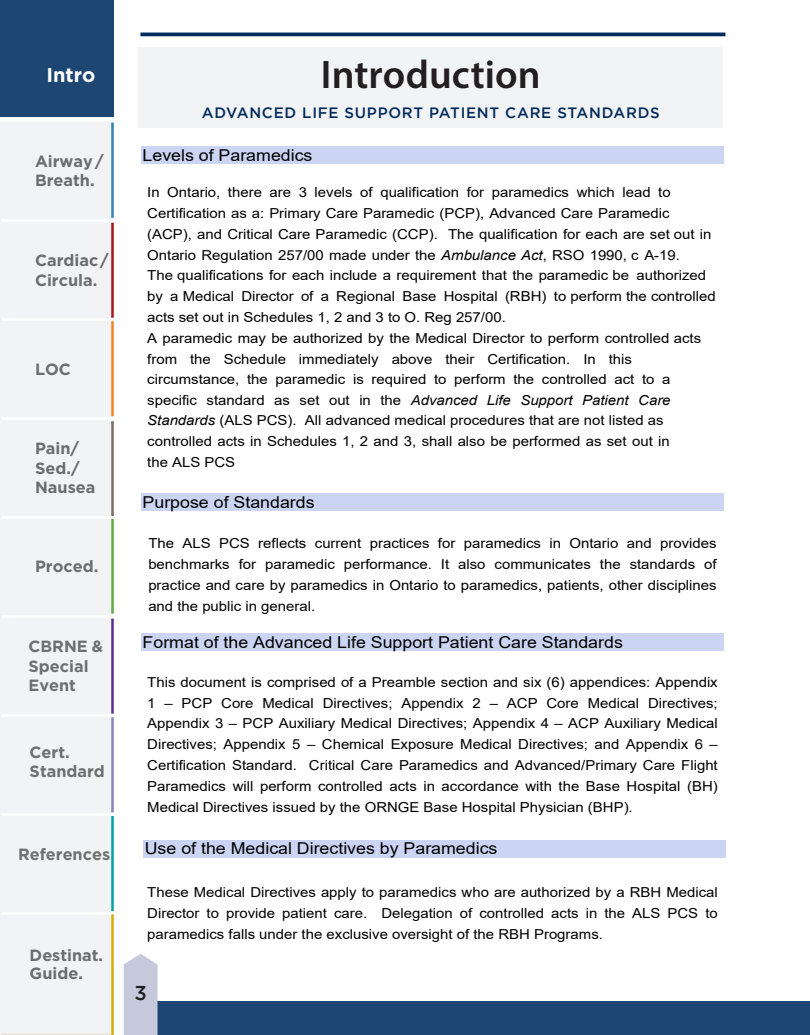
<style>
.page{position:relative;width:810px;height:1035px;background:#fff}
.page>*{position:absolute;margin:0;border:0;box-sizing:border-box;transform-origin:0 0}
.t1{font:600 40px "Myriad Pro";letter-spacing:.005em;color:#231f20}
.t2{font:700 20px "Gotham";color:#fff}
.t3{font:500 20px "Gotham";color:#231f20}
.t4{font:16.5px "Arial";color:#000;scale:1.09 1}
.t5{font:700 16.25px/19.5px "Gotham";color:#6c6d70}
.t6{font:700 16.25px/19.5px "Gotham";color:#6d6f71}
.t7{font:500 15px "Gotham";letter-spacing:.05em;color:#002b5c}
.t8{font:13.75px/21px "Arial";color:#000;text-align:justify;scale:1.09 1}
.s1{font-style:italic}
</style>
<div class="page">
<div style="left:170px;top:1001px;width:640px;height:34px;background:#1e4673"></div>
<svg style="left:124px;top:954px;width:34px;height:81px;background:#c8cbdc"></svg>
<div style="left:0;top:122px;width:114px;height:913px;background:#f2f3f4"></div>
<div style="left:0;top:0;width:114px;height:116px;background:#1e4673"></div>
<hr style="left:1px;top:1034px;width:113px;height:1px;background:#e5e0ce">
<hr style="left:1px;top:912px;width:113px;height:3px;background:#fff">
<hr style="left:1px;top:813px;width:113px;height:3px;background:#fff">
<hr style="left:1px;top:714px;width:113px;height:3px;background:#fff">
<hr style="left:1px;top:615px;width:113px;height:3px;background:#fff">
<hr style="left:1px;top:417px;width:113px;height:3px;background:#fff">
<hr style="left:1px;top:219px;width:113px;height:3px;background:#fff">
<hr style="left:111px;top:223px;width:3px;height:95px;background:#af141a">
<hr style="left:111px;top:123px;width:3px;height:95px;background:#3284bb">
<hr style="left:111px;top:321px;width:3px;height:95px;background:#f58220">
<hr style="left:111px;top:421px;width:3px;height:95px;background:#7f6b65">
<hr style="left:111px;top:519px;width:3px;height:95px;background:#65ac47">
<hr style="left:111px;top:619px;width:3px;height:95px;background:#5b2e91">
<hr style="left:111px;top:717px;width:3px;height:95px;background:#8983be">
<hr style="left:111px;top:816px;width:3px;height:95px;background:#00a1a8">
<hr style="left:111px;top:914px;width:3px;height:121px;background:#ddae09">
<div style="left:141px;top:147px;width:582px;height:17px;background:#cbd5f3"></div>
<div style="left:141px;top:494px;width:582px;height:17px;background:#cbd5f3"></div>
<div style="left:141px;top:634px;width:582px;height:17px;background:#cbd5f3"></div>
<div style="left:143px;top:840px;width:583px;height:17px;background:#cbd5f3"></div>
<div style="left:138px;top:48px;width:585px;height:80px;background:#f2f3f4"></div>
<hr style="left:140px;top:33px;width:585px;height:3px;background:#002b5c">
<hr style="left:2px;top:516px;width:115px;height:3px;background:#fff">
<hr style="left:2px;top:318px;width:117px;height:3px;background:#fff">
<h2 class="t2" style="left:46px;top:64px;width:51px">Intro</h2>
<p class="t5" style="left:35px;top:151px;width:70px">Airway /<br>Breath.</p>
<p class="t5" style="left:35px;top:250px;width:75px">Cardiac /<br>Circula.</p>
<p class="t5" style="left:35px;top:359px;width:37px">LOC</p>
<p class="t5" style="left:35px;top:439px;width:62px">Pain/<br>Sed./<br>Nausea</p>
<p class="t5" style="left:35px;top:556px;width:65px">Proced.</p>
<p class="t6" style="left:29px;top:637px;width:76px">CBRNE &amp;<br>Special<br>Event</p>
<p class="t6" style="left:30px;top:742px;width:77px">Cert.<br>Standard</p>
<p class="t6" style="left:18px;top:844px;width:94px">References</p>
<p class="t5" style="left:30px;top:946px;width:75px;line-height:18px">Destinat.<br>Guide.</p>
<p class="t1" style="left:321px;top:49px;width:221px">Introduction</p>
<p class="t7" style="left:202px;top:104px;width:459px">ADVANCED LIFE SUPPORT PATIENT CARE STANDARDS</p>
<p class="t4" style="left:143px;top:144px;width:157px">Levels of Paramedics</p>
<p class="t8" style="left:147px;top:181px;width:523px;text-align:left">In Ontario, there are 3 levels of qualification for paramedics which lead to Certification as a: Primary Care Paramedic (PCP), Advanced Care Paramedic (ACP), and Critical Care Paramedic (CCP). The qualification for each are set out in Ontario Regulation 257/00 made under the <span class="s1">Ambulance Act</span>, RSO 1990, c A-19.<br>The qualifications for each include a requirement that the paramedic be authorized by a Medical Director of a Regional Base Hospital (RBH) to perform the controlled acts set out in Schedules 1, 2 and 3 to O. Reg 257/00.<br>A paramedic may be authorized by the Medical Director to perform controlled acts from the Schedule immediately above their Certification. In this</p>
<p class="t8" style="left:147px;top:368px;width:482px;text-align:left">circumstance, the paramedic is required to perform the controlled act to a specific standard as set out in the <span class="s1">Advanced Life Support Patient Care Standards</span> (ALS PCS). All advanced medical procedures that are not listed as controlled acts in Schedules 1, 2 and 3, shall also be performed as set out in the ALS PCS</p>
<p class="t4" style="left:143px;top:490px;width:159px">Purpose of Standards</p>
<p class="t8" style="left:148px;top:533px;width:523px">The ALS PCS reflects current practices for paramedics in Ontario and provides benchmarks for paramedic performance. It also communicates the standards of practice and care by paramedics in Ontario to paramedics, patients, other disciplines and the public in general.</p>
<p class="t4" style="left:143px;top:631px;width:442px">Format of the Advanced Life Support Patient Care Standards</p>
<p class="t8" style="left:147px;top:671px;width:525px">This document is comprised of a Preamble section and six (6) appendices: Appendix 1 – PCP Core Medical Directives; Appendix 2 – ACP Core Medical Directives; Appendix 3 – PCP Auxiliary Medical Directives; Appendix 4 – ACP Auxiliary Medical Directives; Appendix 5 – Chemical Exposure Medical Directives; and Appendix 6 – Certification Standard. Critical Care Paramedics and Advanced/Primary Care Flight Paramedics will perform controlled acts in accordance with the Base Hospital (BH)<br>Medical Directives issued by the ORNGE Base Hospital Physician (BHP).</p>
<p class="t4" style="left:145px;top:837px;width:325px">Use of the Medical Directives by Paramedics</p>
<p class="t8" style="left:147px;top:882px;width:525px">These Medical Directives apply to paramedics who are authorized by a RBH Medical Director to provide patient care. Delegation of controlled acts in the ALS PCS to paramedics falls under the exclusive oversight of the RBH Programs.</p>
<h2 class="t3" style="left:134px;top:981px;width:14px">3</h2>
</div>
